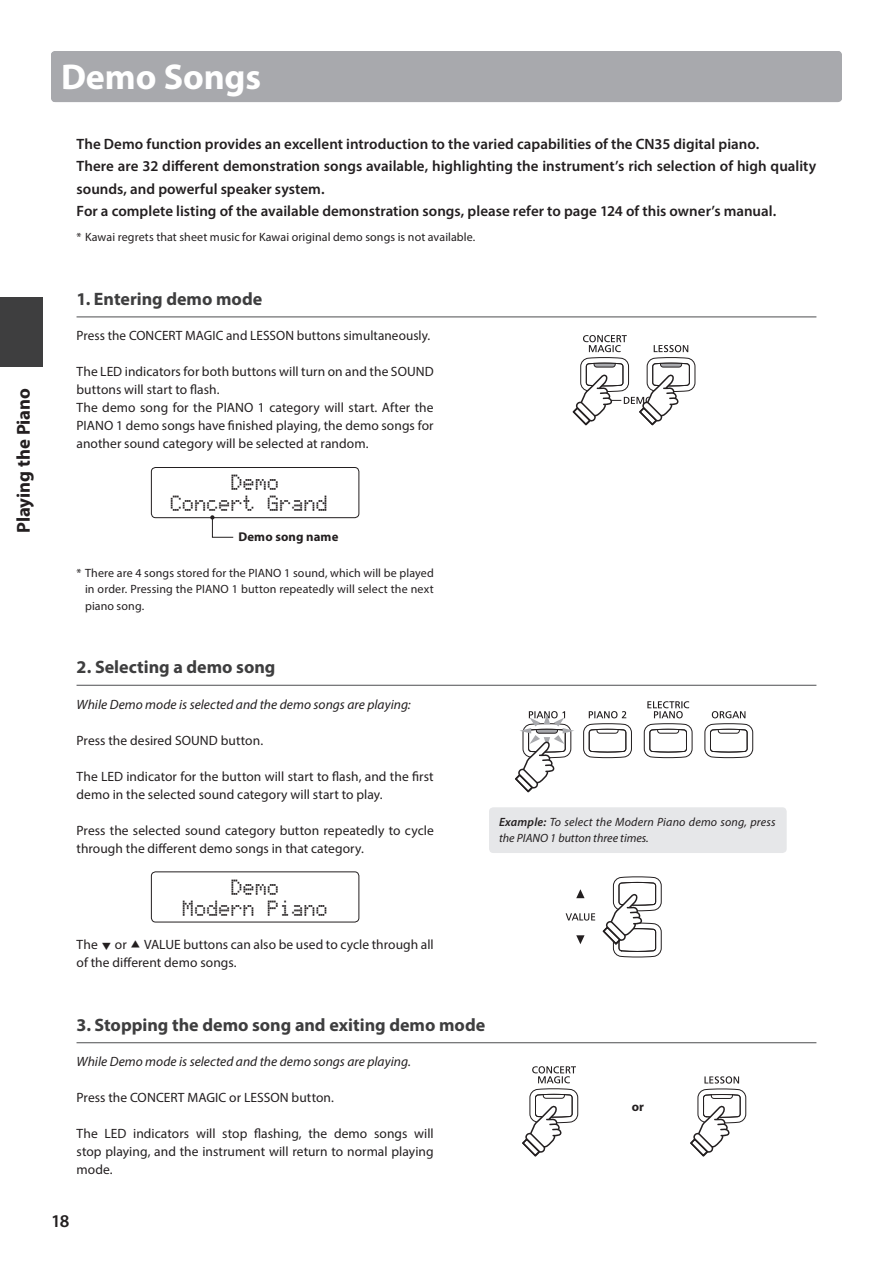
<style>
.page{position:relative;width:893px;height:1263px;background:#fff}
.page>*{position:absolute;margin:0;border:0;box-sizing:border-box;transform-origin:0 0}
.t1{font:700 36px "Myriad Pro";letter-spacing:-.005em;color:#fff}
.t2{font:20.25px/21px "Lcd 3 Plain ES7";color:#231f20}
.t3{font:700 18.75px "Myriad Pro";color:#231f20}
.t4{font:700 18px "Myriad Pro";color:#3e3e3f}
.t5{font:600 18px "Myriad Pro";color:#231f20}
.t6{font:600 15px/22.5px "Myriad Pro";color:#231f20}
.t7{font:13.5px/18px "Myriad Pro";letter-spacing:.005em;color:#231f20}
.t8{font:italic 13.5px "Myriad Pro";letter-spacing:.005em;color:#231f20}
.t9{font:700 12.75px "Myriad Pro";letter-spacing:.01em;color:#231f20}
.t10{font:12px/16.5px "Myriad Pro";letter-spacing:.01em;color:#231f20;text-align:justify}
.t11{font:italic 12px/16.5px "Myriad Pro";letter-spacing:.015em;color:#231f20}
.s1{font-weight:600}
</style>
<div class="page">
<div style="left:0;top:298px;width:43px;height:69px;background:#3e3e3f"></div>
<hr style="left:77px;top:316px;width:739px;height:1px;background:#57585a">
<hr style="left:77px;top:685px;width:739px;height:1px;background:#57585a">
<hr style="left:77px;top:1042px;width:739px;height:1px;background:#57585a">
<div style="left:151px;top:467px;width:208px;height:51px;border:1px solid #231f20;border-radius:4px"></div>
<svg style="left:210px;top:515px;width:24px;height:23px"></svg>
<svg style="left:572px;top:335px;width:124px;height:91px"></svg>
<div style="left:151px;top:871px;width:208px;height:51px;border:1px solid #231f20;border-radius:4px"></div>
<svg style="left:583px;top:711px;width:49px;height:47px"></svg>
<svg style="left:644px;top:701px;width:49px;height:57px"></svg>
<svg style="left:704px;top:711px;width:49px;height:47px"></svg>
<svg style="left:515px;top:711px;width:59px;height:82px"></svg>
<div style="left:489px;top:807px;width:298px;height:46px;background:#e6e7e9;border-radius:4px"></div>
<svg style="left:576px;top:935px;width:9px;height:9px"></svg>
<svg style="left:576px;top:889px;width:9px;height:9px"></svg>
<svg style="left:566px;top:913px;width:29px;height:8px"></svg>
<svg style="left:602px;top:876px;width:60px;height:82px"></svg>
<svg style="left:690px;top:1076px;width:56px;height:81px"></svg>
<svg style="left:522px;top:1066px;width:56px;height:91px"></svg>
<div style="left:51px;top:51px;width:791px;height:51px;background:#a8a9ad;border-radius:4px"></div>
<h3 class="t3" style="left:11px;top:533px;width:146px;rotate:-90deg">Playing the Piano</h3>
<h1 class="t1" style="left:61px;top:53px;width:202px">Demo Songs</h1>
<p class="t6" style="left:77px;top:132px;width:741px">The Demo function provides an excellent introduction to the varied capabilities of the CN35 digital piano.<br>There are 32 different demonstration songs available, highlighting the instrument’s rich selection of high quality sounds, and powerful speaker system.<br>For a complete listing of the available demonstration songs, please refer to page 124 of this owner’s manual.</p>
<p class="t10" style="left:77px;top:229px;width:400px">* Kawai regrets that sheet music for Kawai original demo songs is not available.</p>
<h3 class="t4" style="left:77px;top:287px;width:187px">1. Entering demo mode</h3>
<p class="t7" style="left:77px;top:327px;width:355px">Press the CONCERT MAGIC and LESSON buttons simultaneously.</p>
<p class="t7" style="left:77px;top:363px;width:359px">The LED indicators for both buttons will turn on and the SOUND buttons will start to flash.<br>The demo song for the PIANO 1 category will start. After the PIANO 1 demo songs have finished playing, the demo songs for another sound category will be selected at random.</p>
<h2 class="t2" style="left:170px;top:474px;width:159px;text-indent:61px">Demo<br>Concert Grand</h2>
<p class="t9" style="left:238px;top:528px;width:102px">Demo song name</p>
<p class="t10" style="left:85px;top:564px;width:350px;text-indent:-9px">* There are 4 songs stored for the PIANO 1 sound, which will be played in order. Pressing the PIANO 1 button repeatedly will select the next piano song.</p>
<h3 class="t4" style="left:77px;top:655px;width:200px">2. Selecting a demo song</h3>
<p class="t8" style="left:77px;top:696px;width:336px">While Demo mode is selected and the demo songs are playing:</p>
<p class="t7" style="left:77px;top:731px;width:188px">Press the desired SOUND button.</p>
<p class="t7" style="left:77px;top:767px;width:359px">The LED indicator for the button will start to flash, and the first demo in the selected sound category will start to play.</p>
<p class="t7" style="left:77px;top:821px;width:359px">Press the selected sound category button repeatedly to cycle through the different demo songs in that category.</p>
<h2 class="t2" style="left:182px;top:878px;width:147px;text-align:center">Demo<br>Modern Piano</h2>
<p class="t7" style="left:77px;top:935px;width:23px">The</p>
<p class="t7" style="left:115px;top:935px;width:13px">or</p>
<p class="t7" style="left:77px;top:935px;width:359px;text-indent:68px">VALUE buttons can also be used to cycle through all of the different demo songs.</p>
<p class="t11" style="left:499px;top:813px;width:278px"><span class="s1">Example:</span> To select the Modern Piano demo song, press the PIANO 1 button three times.</p>
<h3 class="t4" style="left:77px;top:1013px;width:410px">3. Stopping the demo song and exiting demo mode</h3>
<p class="t8" style="left:77px;top:1053px;width:336px">While Demo mode is selected and the demo songs are playing.</p>
<p class="t7" style="left:77px;top:1088px;width:259px">Press the CONCERT MAGIC or LESSON button.</p>
<p class="t7" style="left:77px;top:1124px;width:359px;text-align:justify">The LED indicators will stop flashing, the demo songs will stop playing, and the instrument will return to normal playing mode.</p>
<h3 class="t5" style="left:51px;top:1209px;width:20px">18</h3>
<p class="t9" style="left:632px;top:1098px;width:14px">or</p>
</div>
